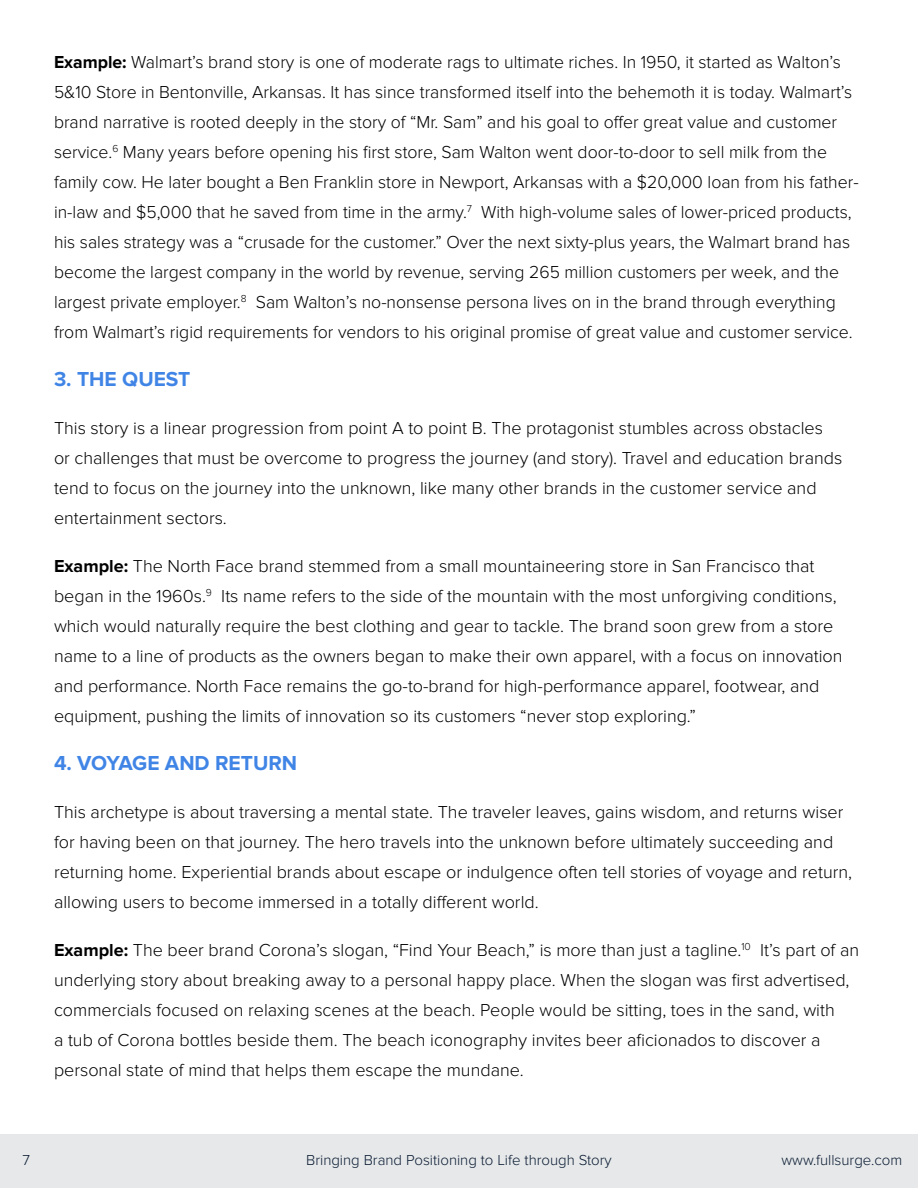
<style>
.page{position:relative;width:918px;height:1188px;background:#fff}
.page>*{position:absolute;margin:0;border:0;box-sizing:border-box;transform-origin:0 0}
.t1{font:700 21px "Proxima Nova";color:#4085e6}
.t2{font:300 18px/30px "Proxima Nova";color:#000}
.t3{font:300 15px "Proxima Nova";color:#0a1b32}
.s1{font-weight:700}
</style>
<div class="page">
<div style="left:0;top:1134px;width:918px;height:54px;background:#e6e8ea"></div>
<p class="t2" style="left:54px;top:47px;width:806px"><span class="s1">Example:</span> Walmart’s brand story is one of moderate rags to ultimate riches. In 1950, it started as Walton’s 5&amp;10 Store in Bentonville, Arkansas. It has since transformed itself into the behemoth it is today. Walmart’s brand narrative is rooted deeply in the story of “Mr. Sam” and his goal to offer great value and customer service.<sup>6</sup> Many years before opening his first store, Sam Walton went door-to-door to sell milk from the family cow. He later bought a Ben Franklin store in Newport, Arkansas with a $20,000 loan from his father&shy;in-law and $5,000 that he saved from time in the army.<sup>7</sup> With high-volume sales of lower-priced products, his sales strategy was a “crusade for the customer.” Over the next sixty-plus years, the Walmart brand has become the largest company in the world by revenue, serving 265 million customers per week, and the largest private employer.<sup>8</sup> Sam Walton’s no-nonsense persona lives on in the brand through everything from Walmart’s rigid requirements for vendors to his original promise of great value and customer service.</p>
<p class="t1" style="left:54px;top:367px;width:138px">3. THE QUEST</p>
<p class="t2" style="left:54px;top:413px;width:790px">This story is a linear progression from point A to point B. The protagonist stumbles across obstacles or challenges that must be overcome to progress the journey (and story). Travel and education brands tend to focus on the journey into the unknown, like many other brands in the customer service and entertainment sectors.</p>
<p class="t2" style="left:54px;top:551px;width:790px"><span class="s1">Example:</span> The North Face brand stemmed from a small mountaineering store in San Francisco that began in the 1960s.<sup>9</sup> Its name refers to the side of the mountain with the most unforgiving conditions, which would naturally require the best clothing and gear to tackle. The brand soon grew from a store name to a line of products as the owners began to make their own apparel, with a focus on innovation and performance. North Face remains the go-to-brand for high-performance apparel, footwear, and equipment, pushing the limits of innovation so its customers “never stop exploring.”</p>
<p class="t1" style="left:54px;top:751px;width:245px">4. VOYAGE AND RETURN</p>
<p class="t2" style="left:54px;top:797px;width:800px">This archetype is about traversing a mental state. The traveler leaves, gains wisdom, and returns wiser for having been on that journey. The hero travels into the unknown before ultimately succeeding and returning home. Experiential brands about escape or indulgence often tell stories of voyage and return, allowing users to become immersed in a totally different world.</p>
<p class="t2" style="left:54px;top:935px;width:807px"><span class="s1">Example:</span> The beer brand Corona’s slogan, “Find Your Beach,” is more than just a tagline.<sup>10</sup> It’s part of an underlying story about breaking away to a personal happy place. When the slogan was first advertised, commercials focused on relaxing scenes at the beach. People would be sitting, toes in the sand, with<br>a tub of Corona bottles beside them. The beach iconography invites beer aficionados to discover a personal state of mind that helps them escape the mundane.</p>
<p class="t3" style="left:22px;top:1151px;width:9px">7</p>
<p class="t3" style="left:306px;top:1151px;width:307px">Bringing Brand Positioning to Life through Story</p>
<p class="t3" style="left:782px;top:1151px;width:122px">www.fullsurge.com</p>
</div>
